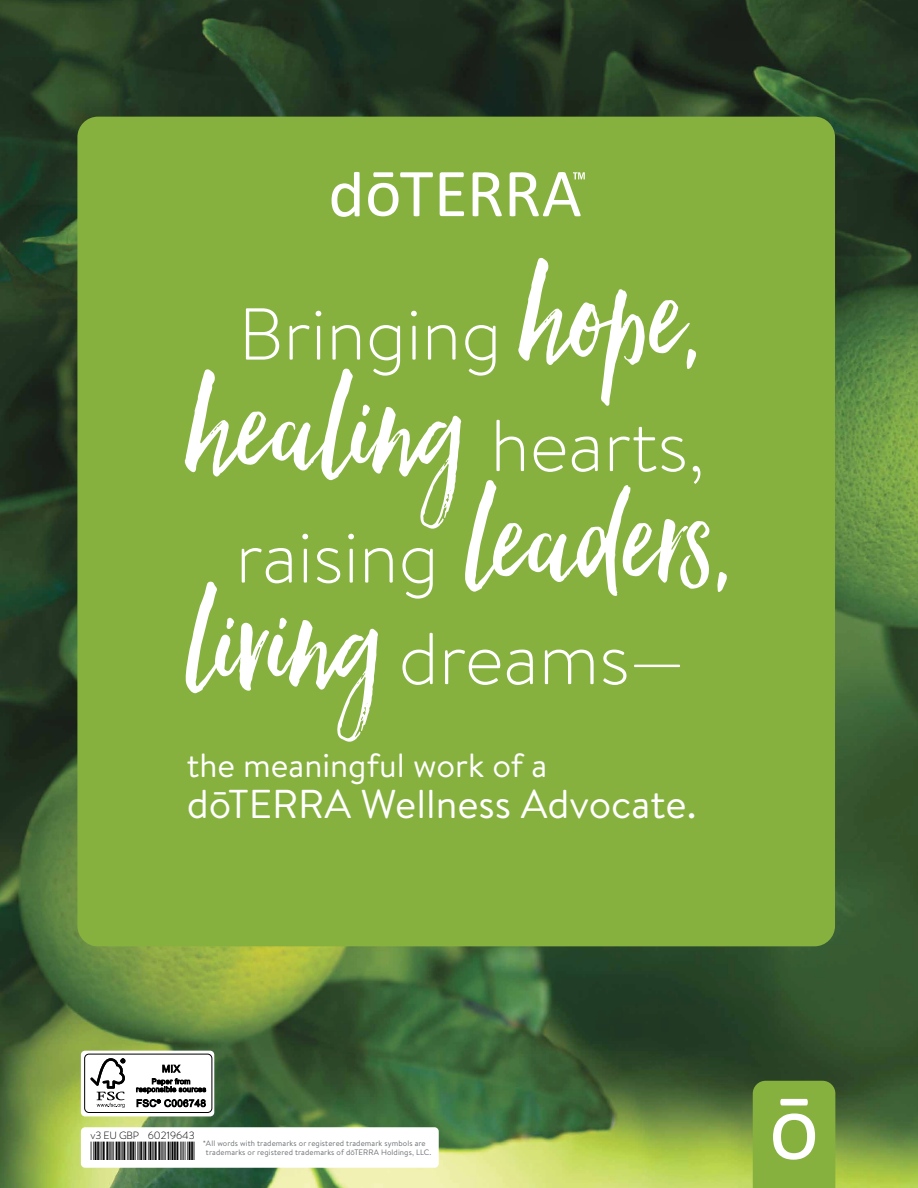
<style>
.page{position:relative;width:918px;height:1188px;background:#fff}
.page>*{position:absolute;margin:0;border:0;box-sizing:border-box;transform-origin:0 0}
.t1{font:163.95px "Hello Beautiful";color:#fff}
.t2{font:300 73.2px "Brandon Text";color:#fff}
.t3{font:40.35px "Brandon Text";color:#fff}
.t4{font:33.6px "Brandon Text";color:#fff}
.t5{font:300 10.5px "Brandon Text";color:#000}
.t6{font:7.8px/9px "Brandon Text";letter-spacing:.015em;color:#6c7074}
</style>
<div class="page">
<img style="left:0;top:0;width:918px;height:1188px">
<div style="left:77px;top:117px;width:758px;height:829px;background:#87b13f;border-radius:21px"></div>
<svg style="left:753px;top:1081px;width:82px;height:107px;background:#94b955"></svg>
<div style="left:81px;top:1127px;width:358px;height:41px;background:#fff;border-radius:4px"></div>
<svg style="left:510px;top:172px;width:75px;height:44px"></svg>
<svg style="left:473px;top:172px;width:29px;height:44px"></svg>
<svg style="left:440px;top:172px;width:24px;height:44px"></svg>
<svg style="left:368px;top:172px;width:65px;height:44px"></svg>
<svg style="left:332px;top:172px;width:28px;height:45px"></svg>
<svg style="left:81px;top:1051px;width:133px;height:65px"></svg>
<div style="left:85px;top:1054px;width:127px;height:59px;background:#fff;border-radius:4px"></div>
<div style="left:84px;top:1054px;width:128px;height:59px;border:1px solid #000;border-radius:4px"></div>
<svg style="left:90px;top:1058px;width:35px;height:50px"></svg>
<svg style="left:136px;top:1064px;width:70px;height:43px"></svg>
<h1 class="t1" style="left:519px;top:224px;width:184px">hope,</h1>
<h2 class="t2" style="left:238px;top:284px;width:265px">Bringing</h2>
<h1 class="t1" style="left:186px;top:335px;width:280px">healing</h1>
<h2 class="t2" style="left:490px;top:396px;width:216px">hearts,</h2>
<h1 class="t1" style="left:465px;top:447px;width:269px">leaders,</h1>
<h2 class="t2" style="left:236px;top:507px;width:205px">raising</h2>
<h1 class="t1" style="left:186px;top:548px;width:197px">living</h1>
<h2 class="t2" style="left:399px;top:609px;width:288px">dreams—</h2>
<h3 class="t4" style="left:187px;top:742px;width:362px">the meaningful work of a</h3>
<h3 class="t3" style="left:187px;top:777px;width:511px">dōTERRA Wellness Advocate.</h3>
<h3 class="t5" style="left:91px;top:1128px;width:106px">v3 EU GBP 60219643</h3>
<p class="t6" style="left:206px;top:1139px;width:227px;text-indent:-3px">*All words with trademarks or registered trademark symbols are trademarks or registered trademarks of dōTERRA Holdings, LLC.</p>
</div>
